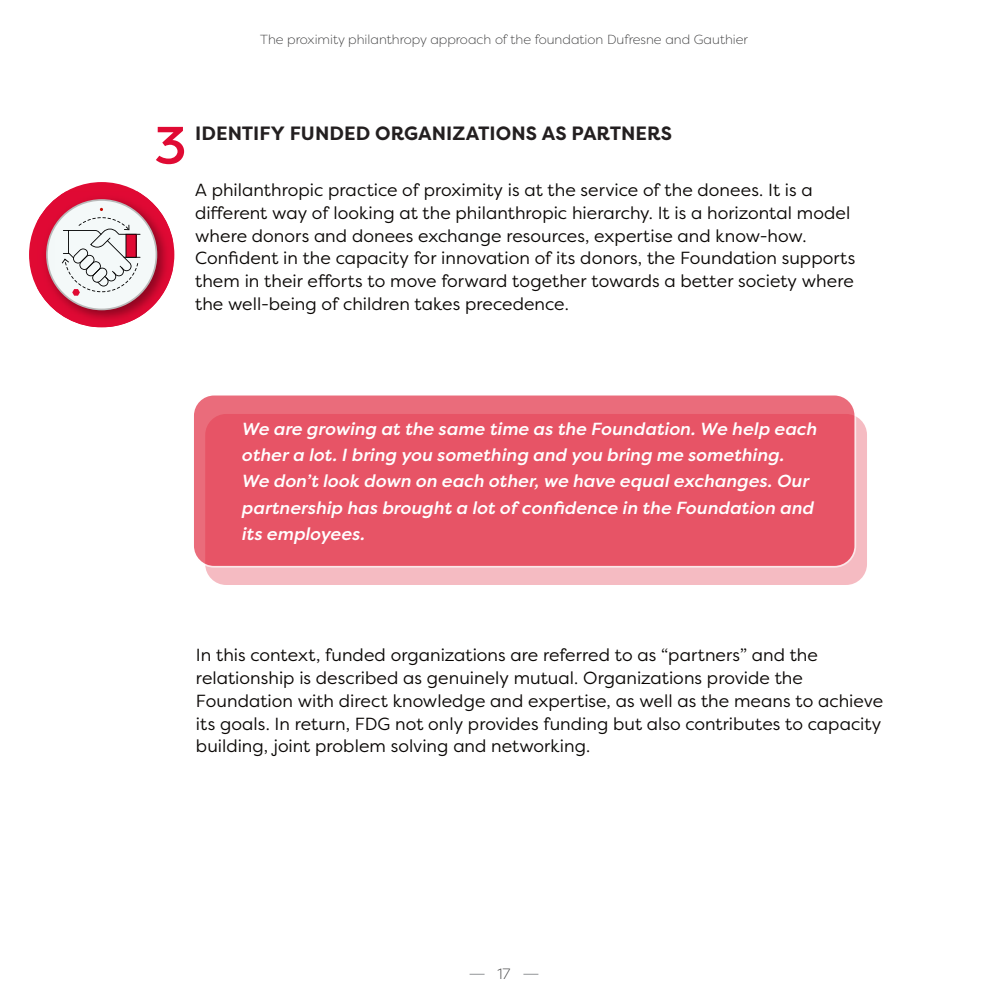
<style>
.page{position:relative;width:1008px;height:1008px;background:#fff}
.page>*{position:absolute;margin:0;border:0;box-sizing:border-box;transform-origin:0 0}
.Text_normal{font:500 52.5px "Filson Pro";color:#e00a33}
.Text_normal-2{font:700 19.25px "Filson Pro";letter-spacing:.005em;color:#231f20}
.Text_normal-3{font:17.5px/22.8px "Filson Pro";letter-spacing:.005em;color:#0a0705}
.Text_normal-4{font:italic 500 17.5px/26.2px "Filson Pro";letter-spacing:.01em;color:#fff}
.t1{font:300 14.88px "Filson Pro";color:#3e3e3f}
.t2{font:300 13.12px "Filson Pro";color:#3e3e3f}
</style>
<div class="page">
<svg style="left:470px;top:974px;width:15px;height:1px"></svg>
<svg style="left:523px;top:974px;width:15px;height:1px"></svg>
<div style="left:29px;top:182px;width:145px;height:145px;background:#e00a33;border-radius:50%"></div>
<img style="left:37px;top:191px;width:136px;height:136px">
<svg style="left:46px;top:199px;width:111px;height:111px"></svg>
<div style="left:48px;top:201px;width:108px;height:108px;background:#f4f9f9;border-radius:54px"></div>
<svg style="left:62px;top:217px;width:78px;height:79px"></svg>
<div style="left:205px;top:414px;width:662px;height:171px;background:#f5bbc2;border-radius:21px"></div>
<svg style="left:193px;top:395px;width:662px;height:172px;background:#e75668"></svg>
<div style="left:192px;top:394px;width:664px;height:174px;border:2px solid #fff;border-radius:21px"></div>
<p class="t2" style="left:260px;top:31px;width:489px">The proximity philanthropy approach of the foundation Dufresne and Gauthier</p>
<p class="Text_normal" style="left:154px;top:109px;width:34px">3</p>
<p class="Text_normal-2" style="left:195px;top:121px;width:479px">IDENTIFY FUNDED ORGANIZATIONS AS PARTNERS</p>
<p class="Text_normal-3" style="left:195px;top:178px;width:662px">A philanthropic practice of proximity is at the service of the donees. It is a different way of looking at the philanthropic hierarchy. It is a horizontal model where donors and donees exchange resources, expertise and know-how.<br>Confident in the capacity for innovation of its donors, the Foundation supports them in their efforts to move forward together towards a better society where the well-being of children takes precedence.</p>
<p class="Text_normal-4" style="left:241px;top:415px;width:577px">We are growing at the same time as the Foundation. We help each other a lot. I bring you something and you bring me something.<br>We don’t look down on each other, we have equal exchanges. Our partnership has brought a lot of confidence in the Foundation and its employees.</p>
<p class="Text_normal-3" style="left:196px;top:644px;width:689px">In this context, funded organizations are referred to as “partners” and the relationship is described as genuinely mutual. Organizations provide the Foundation with direct knowledge and expertise, as well as the means to achieve its goals. In return, FDG not only provides funding but also contributes to capacity building, joint problem solving and networking.</p>
<p class="t1" style="left:498px;top:965px;width:14px">17</p>
</div>
